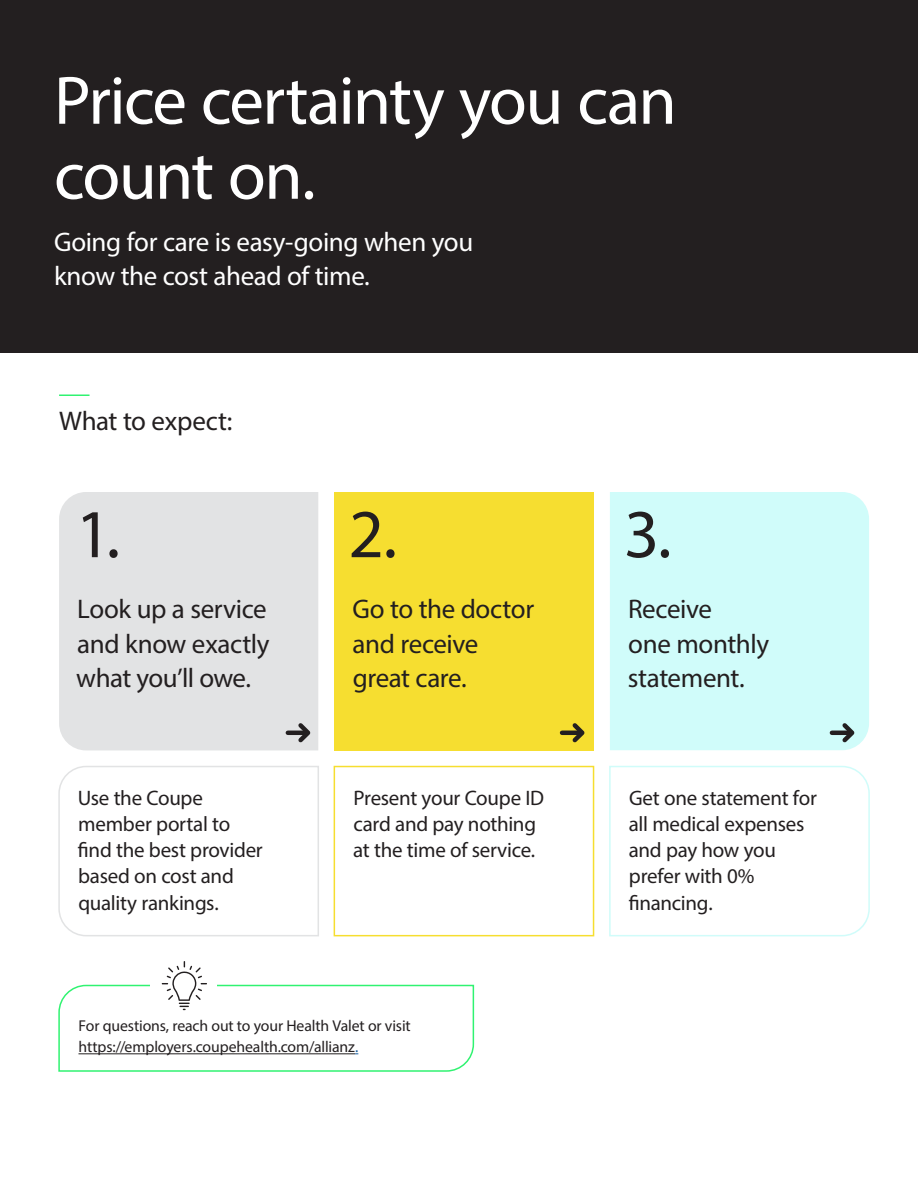
<style>
.page{position:relative;width:918px;height:1188px;background:#fff}
.page>*{position:absolute;margin:0;border:0;box-sizing:border-box;transform-origin:0 0}
.Headline_CH{font:69px/75px "Myriad Pro";letter-spacing:-.025em;color:#fff}
.Headline_CH-2{font:69px "Myriad Pro";color:#231f20}
.Lead_in_page_CH{font:27px/34.5px "Myriad Pro";letter-spacing:-.015em;color:#231f20}
.Lead_in_page_CH-2{font:27px/34.5px "Myriad Pro";letter-spacing:-.015em;color:#fff}
.Paragraph_subhead_add_tick_CH{font:27px "Myriad Pro";letter-spacing:-.01em;color:#231f20}
.Body_copy_CH{font:21px/26.2px "Myriad Pro";letter-spacing:-.01em;color:#231f20}
.CTA_and_H_W_program_descriptors_CH{font:15.75px/21px "Myriad Pro";letter-spacing:-.01em;color:#231f20}
.s1{color:#175d9e}
</style>
<div class="page">
<div style="left:0;top:0;width:918px;height:352px;background:#231f20"></div>
<hr style="left:59px;top:394px;width:31px;height:2px;background:#30f371">
<div style="left:334px;top:492px;width:260px;height:258px;background:#f6de30"></div>
<div style="left:610px;top:492px;width:259px;height:258px;background:#d0fcfa"></div>
<div style="left:59px;top:492px;width:259px;height:258px;background:#e2e3e4"></div>
<svg style="left:58px;top:766px;width:261px;height:171px"></svg>
<div style="left:334px;top:766px;width:260px;height:170px;border:2px solid #f6de30"></div>
<svg style="left:609px;top:765px;width:261px;height:172px"></svg>
<svg style="left:294px;top:719px;width:20px;height:27px"></svg>
<hr style="left:288px;top:731px;width:19px;height:4px;background:#231f20">
<svg style="left:568px;top:723px;width:17px;height:20px"></svg>
<hr style="left:562px;top:731px;width:19px;height:4px;background:#231f20">
<svg style="left:838px;top:719px;width:21px;height:27px"></svg>
<hr style="left:832px;top:731px;width:19px;height:4px;background:#231f20">
<svg style="left:58px;top:961px;width:417px;height:111px"></svg>
<p class="Headline_CH" style="left:54px;top:62px;width:624px">Price certainty you can count on.</p>
<p class="Lead_in_page_CH-2" style="left:54px;top:224px;width:421px">Going for care is easy-going when you know the cost ahead of time.</p>
<p class="Paragraph_subhead_add_tick_CH" style="left:59px;top:404px;width:175px">What to expect:</p>
<p class="Headline_CH-2" style="left:76px;top:492px;width:46px">1.</p>
<p class="Headline_CH-2" style="left:349px;top:492px;width:50px">2.</p>
<p class="Headline_CH-2" style="left:624px;top:492px;width:49px">3.</p>
<p class="Lead_in_page_CH" style="left:76px;top:591px;width:195px;text-align:justify">Look up a service and know exactly what you’ll owe.</p>
<p class="Lead_in_page_CH" style="left:352px;top:591px;width:183px">Go to the doctor and receive</p>
<p class="Lead_in_page_CH" style="left:353px;top:660px;width:116px">great care.</p>
<p class="Lead_in_page_CH" style="left:628px;top:591px;width:143px">Receive<br>one monthly statement.</p>
<p class="Body_copy_CH" style="left:78px;top:784px;width:186px">Use the Coupe member portal to find the best provider based on cost and quality rankings.</p>
<p class="Body_copy_CH" style="left:353px;top:784px;width:192px">Present your Coupe ID card and pay nothing at the time of service.</p>
<p class="Body_copy_CH" style="left:629px;top:784px;width:190px">Get one statement for all medical expenses and pay how you prefer with 0% financing.</p>
<p class="CTA_and_H_W_program_descriptors_CH" style="left:78px;top:1015px;width:334px">For questions, reach out to your Health Valet or visit https://employers.coupehealth.com/allianz<span class="s1">.</span></p>
</div>
